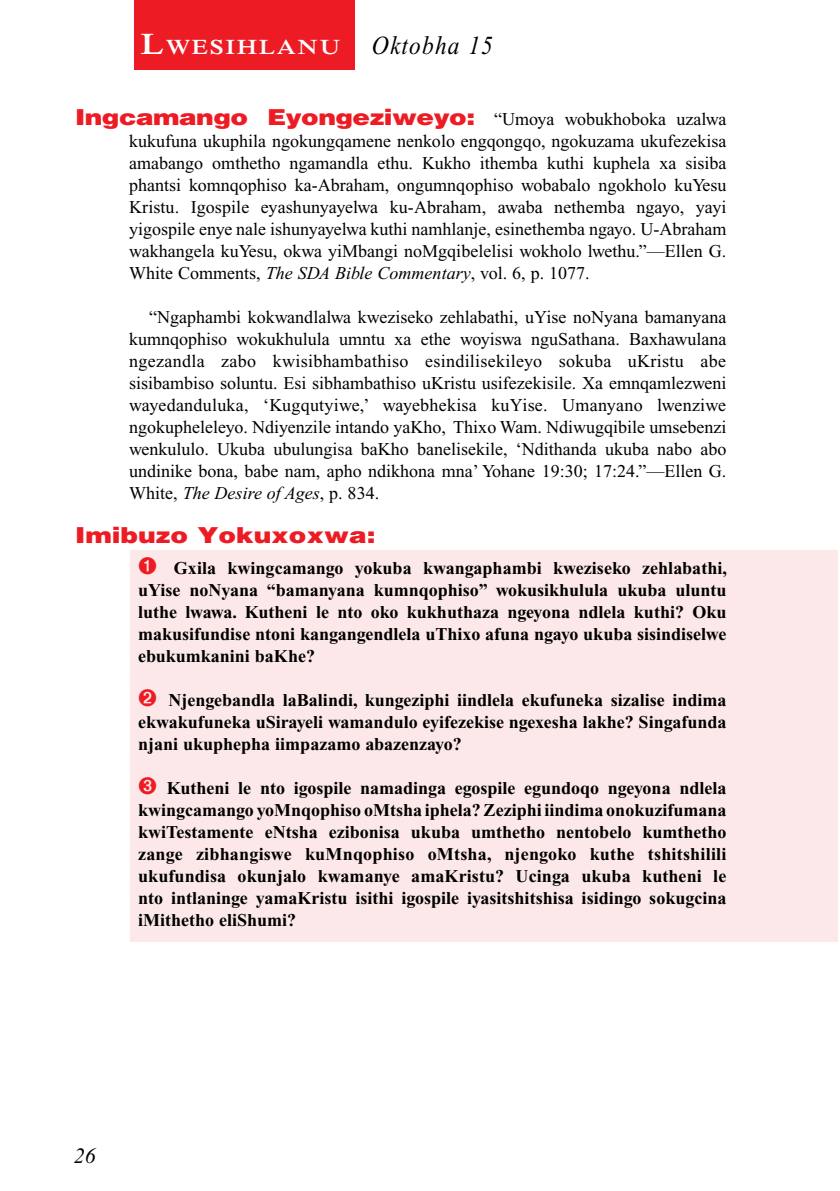
<style>
.page{position:relative;width:840px;height:1191px;background:#fff}
.page>*{position:absolute;margin:0;border:0;box-sizing:border-box;transform-origin:0 0}
.t1{font:italic 26px "Times New Roman PS Std";letter-spacing:.05em;color:#000;scale:.9 1}
.t2{font:900 22px "Helvetica LT Std";letter-spacing:-.02em;color:#ed1c24;scale:1.2 1}
.t3{font:900 22px "Helvetica LT Std";color:#ed1c24;scale:1.2 1}
.t4{font:italic 22px "Times New Roman PS Std";color:#000}
.t5{font:600 21px "Times NRMT Std";letter-spacing:.07em;color:#fff;scale:1.1 1}
.t6{font:18px/22px "Times New Roman PS Std";color:#000;text-align:justify}
.t7{font:700 18px/22px "Times New Roman PS Std";color:#000;text-align:justify}
.s1{font-size:30px}
.s2{font-family:"Times New Roman PS Std";font-weight:400;font-size:18px;color:#000}
.s3{font-style:italic}
.s4{color:#ed1c24}
</style>
<div class="page">
<div style="left:134px;top:0;width:220px;height:69px;background:#ed1c24"></div>
<div style="left:131px;top:550px;width:706px;height:392px;background:#fde8e9"></div>
<p class="t5" style="left:140px;top:35px;width:183px"><span class="s1">L</span>WESIHLANU</p>
<h1 class="t1" style="left:372px;top:32px;width:136px">Oktobha 15</h1>
<p class="t2" style="left:75px;top:103px;width:544px">Ingcamango Eyongeziweyo: <span class="s2">“Umoya wobukhoboka uzalwa</span></p>
<p class="t6" style="left:129px;top:130px;width:598px">kukufuna ukuphila ngokungqamene nenkolo engqongqo, ngokuzama ukufezekisa amabango omthetho ngamandla ethu. Kukho ithemba kuthi kuphela xa sisiba phantsi komnqophiso ka-Abraham, ongumnqophiso wobabalo ngokholo kuYesu Kristu. Igospile eyashunyayelwa ku-Abraham, awaba nethemba ngayo, yayi yigospile enye nale ishunyayelwa kuthi namhlanje, esinethemba ngayo. U-Abraham wakhangela kuYesu, okwa yiMbangi noMgqibelelisi wokholo lwethu.”—Ellen G.<br>White Comments, <span class="s3">The SDA Bible Commentary</span>, vol. 6, p. 1077.</p>
<p class="t6" style="left:129px;top:306px;width:598px;text-indent:20px">“Ngaphambi kokwandlalwa kweziseko zehlabathi, uYise noNyana bamanyana kumnqophiso wokukhulula umntu xa ethe woyiswa nguSathana. Baxhawulana ngezandla zabo kwisibhambathiso esindilisekileyo sokuba uKristu abe sisibambiso soluntu. Esi sibhambathiso uKristu usifezekisile. Xa emnqamlezweni wayedanduluka, ‘Kugqutyiwe,’ wayebhekisa kuYise. Umanyano lwenziwe ngokupheleleyo. Ndiyenzile intando yaKho, Thixo Wam. Ndiwugqibile umsebenzi wenkululo. Ukuba ubulungisa baKho banelisekile, ‘Ndithanda ukuba nabo abo undinike bona, babe nam, apho ndikhona mna’ Yohane 19:30; 17:24.”—Ellen G.<br>White, <span class="s3">The Desire of Ages</span>, p. 834.</p>
<p class="t3" style="left:75px;top:521px;width:252px">Imibuzo Yokuxoxwa:</p>
<p class="t7" style="left:138px;top:557px;width:590px"><span class="s4">➊</span> Gxila kwingcamango yokuba kwangaphambi kweziseko zehlabathi, uYise noNyana “bamanyana kumnqophiso” wokusikhulula ukuba uluntu luthe lwawa. Kutheni le nto oko kukhuthaza ngeyona ndlela kuthi? Oku makusifundise ntoni kangangendlela uThixo afuna ngayo ukuba sisindiselwe ebukumkanini baKhe?</p>
<p class="t7" style="left:138px;top:689px;width:589px"><span class="s4">➋</span> Njengebandla laBalindi, kungeziphi iindlela ekufuneka sizalise indima ekwakufuneka uSirayeli wamandulo eyifezekise ngexesha lakhe? Singafunda njani ukuphepha iimpazamo abazenzayo?</p>
<p class="t7" style="left:138px;top:777px;width:589px"><span class="s4">➌</span> Kutheni le nto igospile namadinga egospile egundoqo ngeyona ndlela kwingcamango yoMnqophiso oMtsha iphela? Zeziphi iindima onokuzifumana kwiTestamente eNtsha ezibonisa ukuba umthetho nentobelo kumthetho zange zibhangiswe kuMnqophiso oMtsha, njengoko kuthe tshitshilili ukufundisa okunjalo kwamanye amaKristu? Ucinga ukuba kutheni le nto intlaninge yamaKristu isithi igospile iyasitshitshisa isidingo sokugcina iMithetho eliShumi?</p>
<p class="t4" style="left:74px;top:1144px;width:23px">26</p>
</div>
